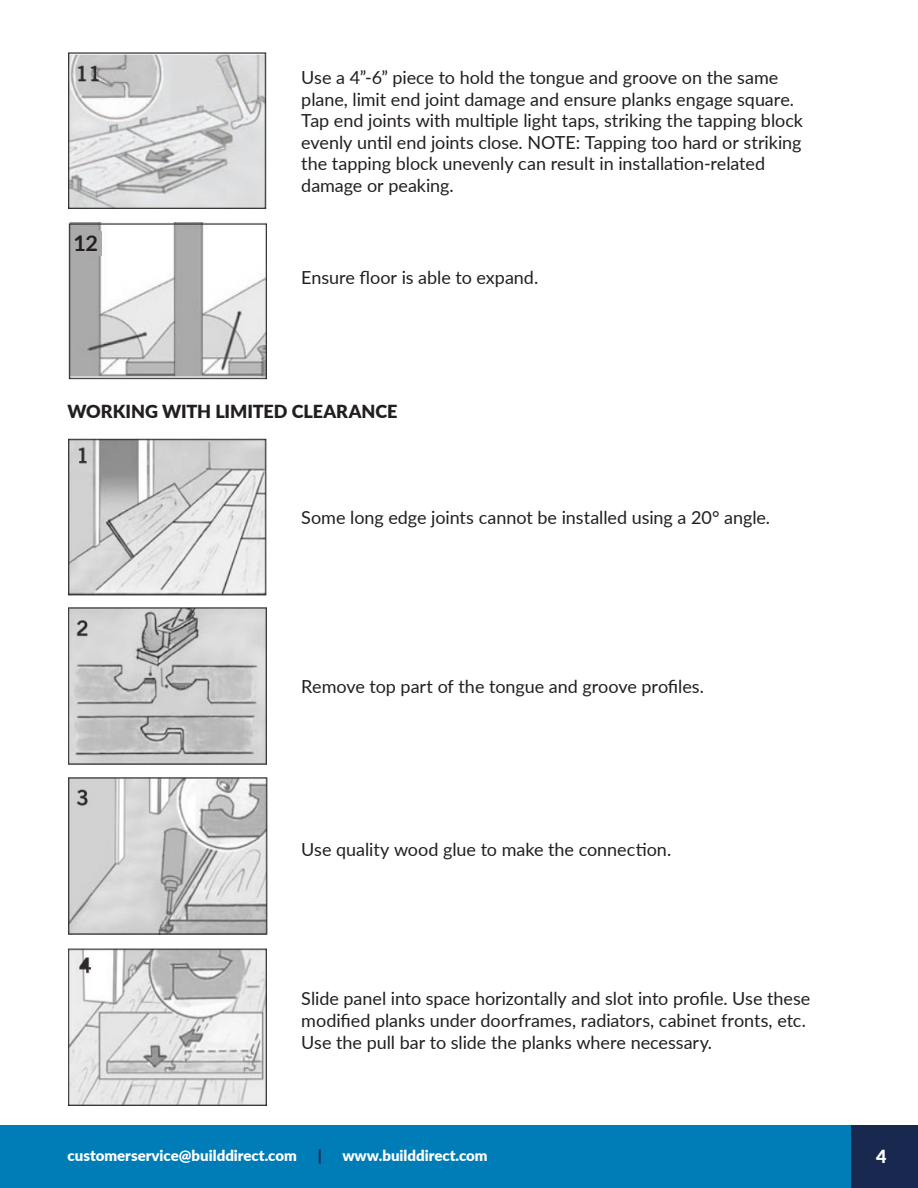
<style>
.page{position:relative;width:918px;height:1188px;background:#fff}
.page>*{position:absolute;margin:0;border:0;box-sizing:border-box;transform-origin:0 0}
.t1{font:700 21.6px "Lato";color:#231f20}
.t2{font:18px/21.6px "Lato";letter-spacing:-.005em;color:#231f20}
.t3{font:900 18px "Lato";color:#231f20}
.t4{font:900 18px "Lato";color:#fff}
.t5{font:900 15px "Lato";color:#fff}
.t6{font:900 15px "Lato";color:#18284e}
</style>
<div class="page">
<img style="left:68px;top:778px;width:199px;height:156px">
<img style="left:68px;top:608px;width:199px;height:157px">
<div style="left:811px;top:1125px;width:107px;height:63px;background:#18284e"></div>
<div style="left:0;top:1125px;width:850px;height:63px;background:#007db6"></div>
<img style="left:68px;top:53px;width:199px;height:156px">
<img style="left:68px;top:222px;width:199px;height:158px">
<div style="left:77px;top:231px;width:25px;height:24px;background:#aaa"></div>
<img style="left:68px;top:438px;width:199px;height:157px">
<img style="left:68px;top:949px;width:199px;height:157px">
<p class="t1" style="left:73px;top:227px;width:26px">12</p>
<p class="t2" style="left:301px;top:66px;width:503px">Use a 4”-6” piece to hold the tongue and groove on the same plane, limit end joint damage and ensure planks engage square.<br>Tap end joints with multiple light taps, striking the tapping block evenly until end joints close. NOTE: Tapping too hard or striking the tapping block unevenly can result in installation-related damage or peaking.</p>
<p class="t2" style="left:301px;top:266px;width:238px">Ensure floor is able to expand.</p>
<p class="t3" style="left:68px;top:398px;width:332px">WORKING WITH LIMITED CLEARANCE</p>
<p class="t2" style="left:301px;top:505px;width:470px">Some long edge joints cannot be installed using a 20° angle.</p>
<p class="t2" style="left:301px;top:675px;width:404px">Remove top part of the tongue and groove profiles.</p>
<p class="t2" style="left:301px;top:838px;width:371px">Use quality wood glue to make the connection.</p>
<p class="t2" style="left:301px;top:987px;width:511px">Slide panel into space horizontally and slot into profile. Use these modified planks under doorframes, radiators, cabinet fronts, etc.<br>Use the pull bar to slide the planks where necessary.</p>
<p class="t5" style="left:68px;top:1145px;width:231px">customerservice@builddirect.com</p>
<p class="t6" style="left:318px;top:1145px;width:6px">|</p>
<p class="t5" style="left:342px;top:1145px;width:147px">www.builddirect.com</p>
<p class="t4" style="left:876px;top:1142px;width:12px">4</p>
</div>
